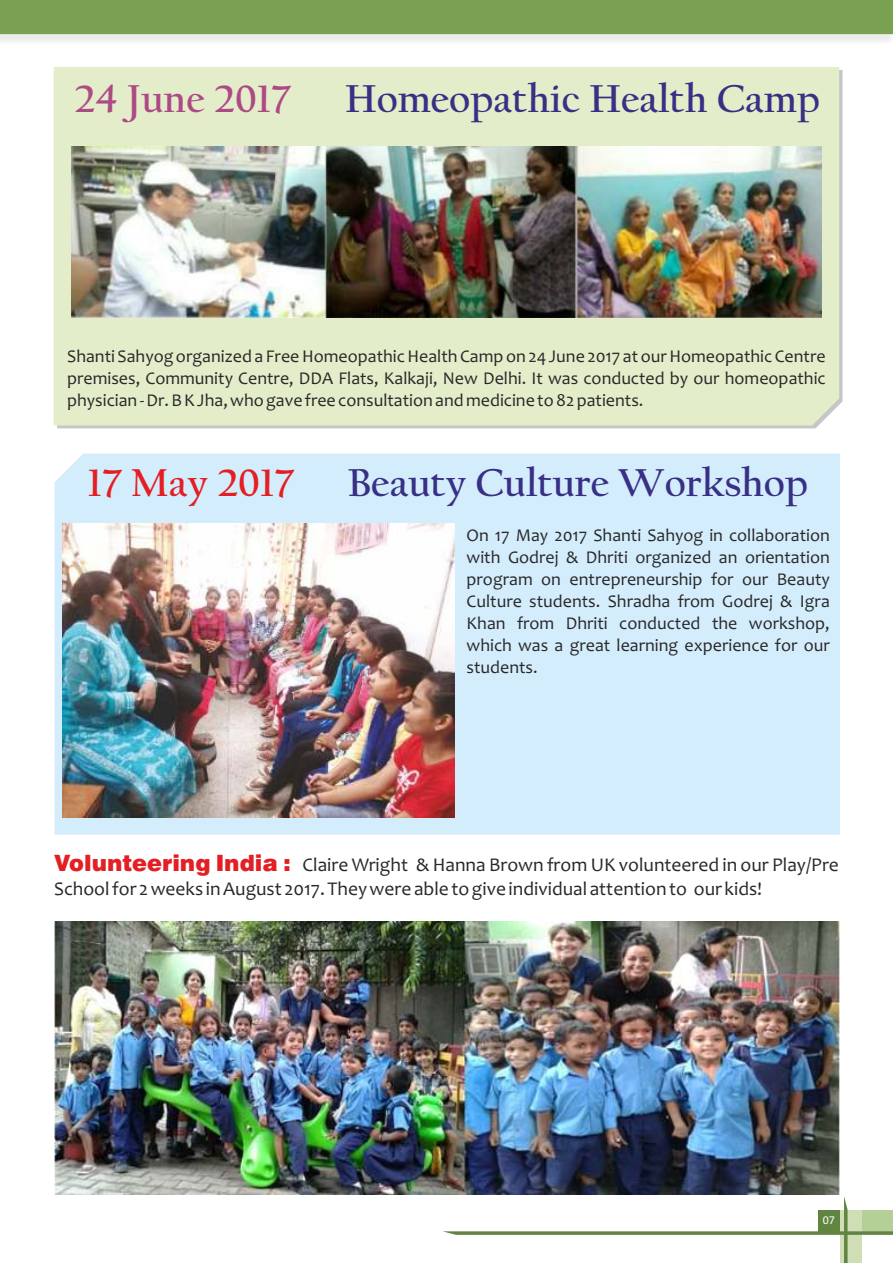
<style>
.page{position:relative;width:893px;height:1263px;background:#fff}
.page>*{position:absolute;margin:0;border:0;box-sizing:border-box;transform-origin:0 0}
.t1{font:700 40.5px "Californian FB";color:#383085}
.t2{font:700 40.5px "Californian FB";color:#ad4a85}
.t3{font:700 40.5px "Californian FB";color:#e31f24}
.t4{font:19.5px/23.9px "Candara";color:#292929}
.t5{font:18px/21.9px "Candara";color:#292929;text-align:justify}
.t6{font:12px "Calibri";color:#fff}
.s1{font-family:"Swiss 721 BT";font-weight:900;font-size:22.5px;color:#e31f24}
</style>
<div class="page">
<div style="left:54px;top:67px;width:785px;height:358px;background:#e3edc9"></div>
<div style="left:55px;top:454px;width:785px;height:381px;background:#d4edfc"></div>
<div style="left:0;top:0;width:893px;height:34px;background:#7aa152"></div>
<svg style="left:443px;top:1196px;width:450px;height:67px"></svg>
<img style="left:72px;top:146px;width:749px;height:171px">
<img style="left:63px;top:524px;width:391px;height:293px">
<img style="left:54px;top:921px;width:786px;height:273px">
<h1 class="t2" style="left:74px;top:82px;width:218px">24 June 2017</h1>
<h1 class="t1" style="left:345px;top:82px;width:476px">Homeopathic Health Camp</h1>
<p class="t5" style="left:67px;top:347px;width:760px">Shanti Sahyog organized a Free Homeopathic Health Camp on 24 June 2017 at our Homeopathic Centre premises, Community Centre, DDA Flats, Kalkaji, New Delhi. It was conducted by our homeopathic physician - Dr. B K Jha, who gave free consultation and medicine to 82 patients.</p>
<h1 class="t3" style="left:88px;top:465px;width:207px">17 May 2017</h1>
<h1 class="t1" style="left:348px;top:465px;width:461px">Beauty Culture Workshop</h1>
<p class="t5" style="left:467px;top:526px;width:365px">On 17 May 2017 Shanti Sahyog in collaboration with Godrej &amp; Dhriti organized an orientation program on entrepreneurship for our Beauty Culture students. Shradha from Godrej &amp; Igra Khan from Dhriti conducted the workshop, which was a great learning experience for our students.</p>
<p class="t4" style="left:54px;top:855px;width:786px"><span class="s1">Volunteering India :</span> Claire Wright &amp; Hanna Brown from UK volunteered in our Play/Pre<br>School for 2 weeks in August 2017. They were able to give individual attention to our kids!</p>
<p class="t6" style="left:823px;top:1215px;width:14px">07</p>
</div>
